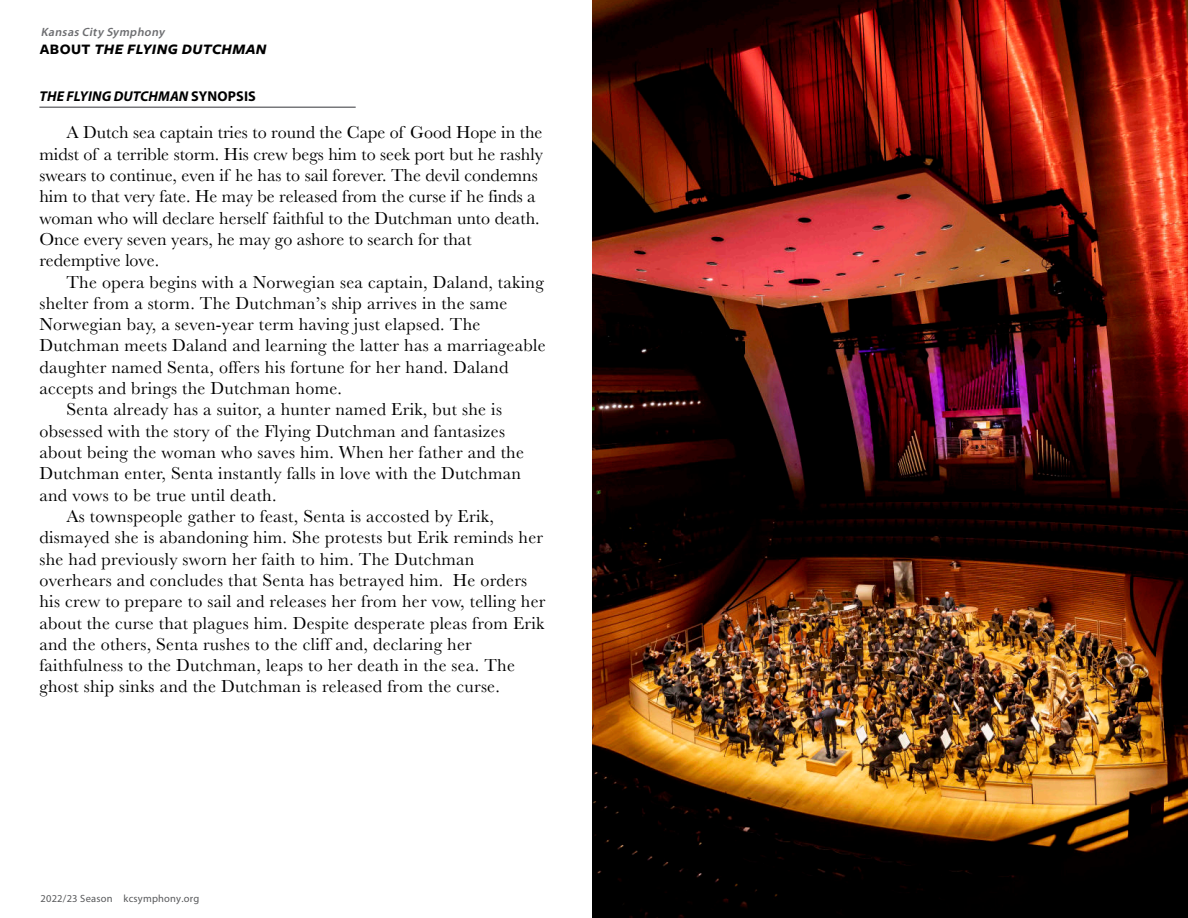
<style>
.page{position:relative;width:1188px;height:918px;background:#fff}
.page>*{position:absolute;margin:0;border:0;box-sizing:border-box;transform-origin:0 0}
.t1{font:18px/21.3px "Baskerville";letter-spacing:.015em;color:#000}
.t2{font:italic 700 15px "Freight Sans Pro";letter-spacing:.025em;color:#000}
.t3{font:italic 700 14.25px "Myriad Pro";letter-spacing:.005em;color:#000}
.t4{font:italic 600 12px "Myriad Pro";color:#6d6e71}
.t5{font:10.5px "Myriad Pro";letter-spacing:.02em;color:#58595b}
.s1{font-style:normal}
</style>
<div class="page">
<hr style="left:39px;top:106px;width:317px;height:2px;background:#77787b">
<img style="left:593px;top:0;width:595px;height:918px">
<p class="t4" style="left:41px;top:27px;width:125px">Kansas City Symphony</p>
<p class="t2" style="left:40px;top:40px;width:228px"><span class="s1">ABOUT</span> THE FLYING DUTCHMAN</p>
<p class="t3" style="left:40px;top:88px;width:218px">THE FLYING DUTCHMAN <span class="s1">SYNOPSIS</span></p>
<p class="t1" style="left:39px;top:124px;width:505px;text-indent:27px">A Dutch sea captain tries to round the Cape of Good Hope in the midst of a terrible storm. His crew begs him to seek port but he rashly swears to continue, even if he has to sail forever. The devil condemns him to that very fate. He may be released from the curse if he finds a woman who will declare herself faithful to the Dutchman unto death.<br>Once every seven years, he may go ashore to search for that redemptive love.</p>
<p class="t1" style="left:66px;top:273px;width:479px">The opera begins with a Norwegian sea captain, Daland, taking</p>
<p class="t1" style="left:39px;top:294px;width:469px">shelter from a storm. The Dutchman’s ship arrives in the same</p>
<p class="t1" style="left:39px;top:316px;width:442px">Norwegian bay, a seven-year term having just elapsed. The</p>
<p class="t1" style="left:39px;top:337px;width:508px">Dutchman meets Daland and learning the latter has a marriageable</p>
<p class="t1" style="left:39px;top:357px;width:471px">daughter named Senta, offers his fortune for her hand. Daland</p>
<p class="t1" style="left:39px;top:378px;width:304px">accepts and brings the Dutchman home.</p>
<p class="t1" style="left:66px;top:401px;width:437px">Senta already has a suitor, a hunter named Erik, but she is</p>
<p class="t1" style="left:39px;top:422px;width:467px">obsessed with the story of the Flying Dutchman and fantasizes</p>
<p class="t1" style="left:39px;top:444px;width:486px">about being the woman who saves him. When her father and the</p>
<p class="t1" style="left:39px;top:465px;width:483px">Dutchman enter, Senta instantly falls in love with the Dutchman</p>
<p class="t1" style="left:39px;top:486px;width:239px">and vows to be true until death.</p>
<p class="t1" style="left:66px;top:507px;width:429px">As townspeople gather to feast, Senta is accosted by Erik,</p>
<p class="t1" style="left:39px;top:529px;width:505px">dismayed she is abandoning him. She protests but Erik reminds her</p>
<p class="t1" style="left:39px;top:550px;width:437px">she had previously sworn her faith to him. The Dutchman</p>
<p class="t1" style="left:39px;top:571px;width:489px">overhears and concludes that Senta has betrayed him. He orders</p>
<p class="t1" style="left:39px;top:593px;width:508px">his crew to prepare to sail and releases her from her vow, telling her</p>
<p class="t1" style="left:39px;top:614px;width:507px">about the curse that plagues him. Despite desperate pleas from Erik</p>
<p class="t1" style="left:39px;top:635px;width:434px">and the others, Senta rushes to the cliff and, declaring her</p>
<p class="t1" style="left:39px;top:655px;width:477px">faithfulness to the Dutchman, leaps to her death in the sea. The</p>
<p class="t1" style="left:39px;top:678px;width:462px">ghost ship sinks and the Dutchman is released from the curse.</p>
<p class="t5" style="left:40px;top:895px;width:160px">2022/23 Season kcsymphony.org</p>
</div>
